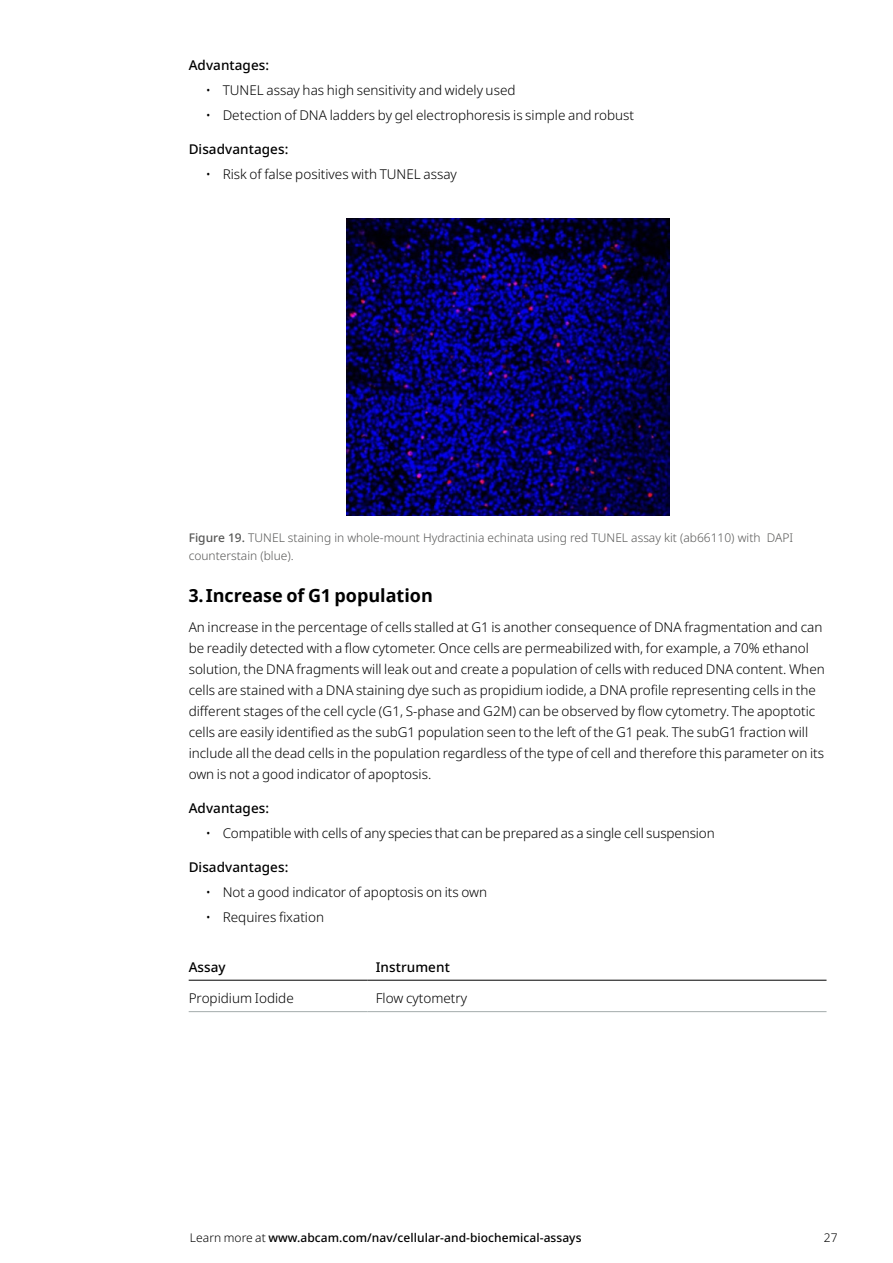
<style>
.page{position:relative;width:893px;height:1263px;background:#fff}
.page>*{position:absolute;margin:0;border:0;box-sizing:border-box;transform-origin:0 0}
.t1{font:700 18px "Noto Sans";color:#000}
.t2{font:300 13.5px/21px "Noto Sans";color:#000}
.t3{font:500 13.5px "Noto Sans";letter-spacing:.005em;color:#000}
.t4{font:300 12px/18px "Noto Sans";color:#575756}
.t5{font:500 12px "Noto Sans";letter-spacing:.005em;color:#000}
.t6{font:300 12px "Noto Sans";color:#000}
.s1{font-weight:500}
.s2{font-weight:300}
</style>
<div class="page">
<img style="left:346px;top:218px;width:323px;height:298px">
<hr style="left:189px;top:1011px;width:178px;height:1px;background:#a4acac">
<hr style="left:189px;top:980px;width:178px;height:1px;background:#000">
<hr style="left:367px;top:980px;width:459px;height:1px;background:#000">
<hr style="left:367px;top:1011px;width:459px;height:1px;background:#a4acac">
<p class="t3" style="left:189px;top:55px;width:82px">Advantages:</p>
<p class="t2" style="left:206px;top:80px;width:311px">• TUNEL assay has high sensitivity and widely used</p>
<p class="t2" style="left:206px;top:105px;width:430px">• Detection of DNA ladders by gel electrophoresis is simple and robust</p>
<p class="t3" style="left:189px;top:140px;width:101px">Disadvantages:</p>
<p class="t2" style="left:206px;top:164px;width:253px">• Risk of false positives with TUNEL assay</p>
<p class="t4" style="left:189px;top:529px;width:606px"><span class="s1">Figure 19.</span> TUNEL staining in whole-mount Hydractinia echinata using red TUNEL assay kit (ab66110) with DAPI counterstain (blue).</p>
<h1 class="t1" style="left:189px;top:583px;width:246px">3.Increase of G1 population</h1>
<p class="t2" style="left:189px;top:617px;width:638px">An increase in the percentage of cells stalled at G1 is another consequence of DNA fragmentation and can be readily detected with a flow cytometer. Once cells are permeabilized with, for example, a 70% ethanol solution, the DNA fragments will leak out and create a population of cells with reduced DNA content. When cells are stained with a DNA staining dye such as propidium iodide, a DNA profile representing cells in the different stages of the cell cycle (G1, S-phase and G2M) can be observed by flow cytometry. The apoptotic cells are easily identified as the subG1 population seen to the left of the G1 peak. The subG1 fraction will include all the dead cells in the population regardless of the type of cell and therefore this parameter on its own is not a good indicator of apoptosis.</p>
<p class="t3" style="left:189px;top:798px;width:82px">Advantages:</p>
<p class="t2" style="left:206px;top:823px;width:511px">• Compatible with cells of any species that can be prepared as a single cell suspension</p>
<p class="t3" style="left:189px;top:857px;width:101px">Disadvantages:</p>
<p class="t2" style="left:206px;top:882px;width:283px">• Not a good indicator of apoptosis on its own</p>
<p class="t2" style="left:206px;top:907px;width:120px">• Requires fixation</p>
<p class="t3" style="left:189px;top:957px;width:39px">Assay</p>
<p class="t3" style="left:376px;top:957px;width:76px">Instrument</p>
<p class="t2" style="left:189px;top:988px;width:107px">Propidium Iodide</p>
<p class="t2" style="left:376px;top:988px;width:93px">Flow cytometry</p>
<p class="t5" style="left:190px;top:1229px;width:393px"><span class="s2">Learn more at</span> www.abcam.com/nav/cellular-and-biochemical-assays</p>
<p class="t6" style="left:824px;top:1230px;width:15px">27</p>
</div>
